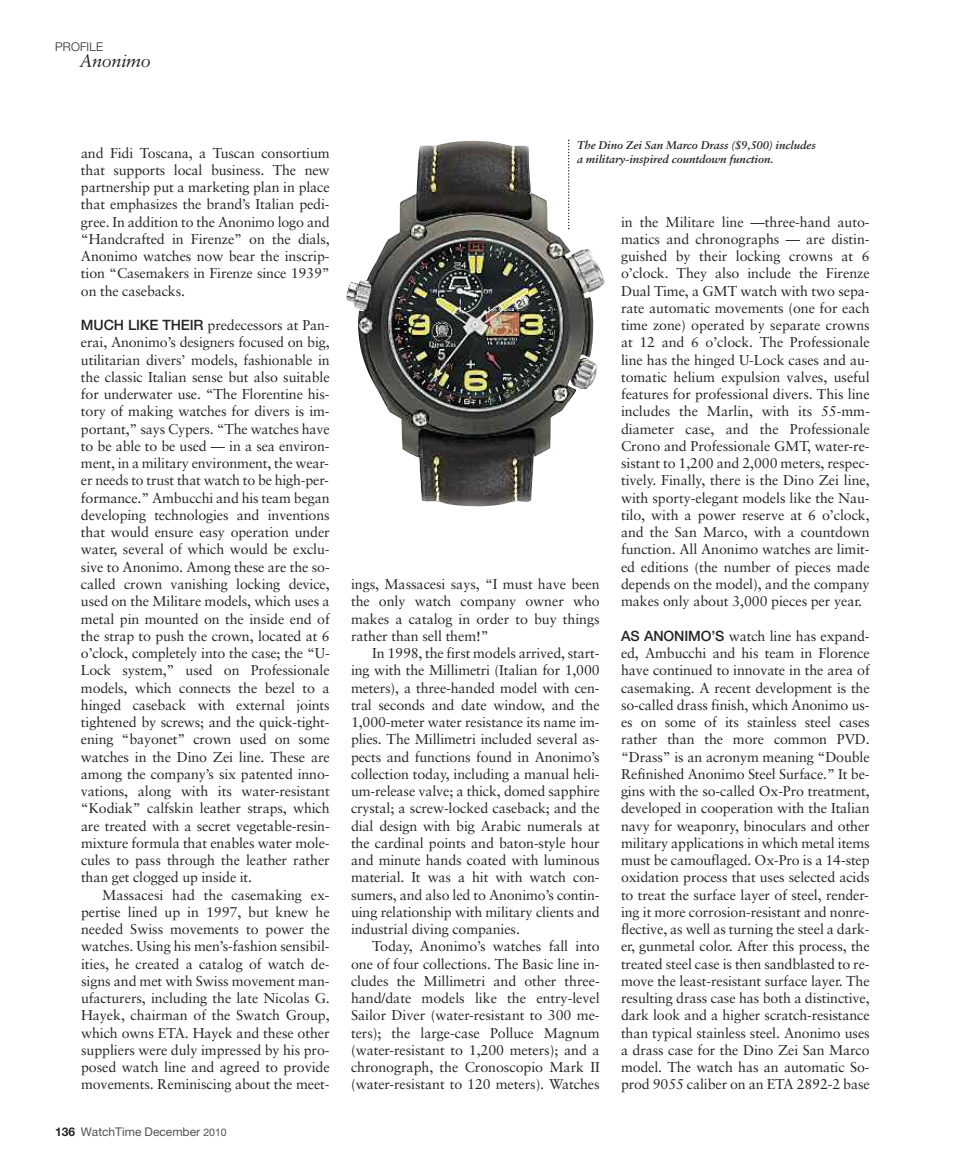
<style>
.page{position:relative;width:972px;height:1175px;background:#fff}
.page>*{position:absolute;margin:0;border:0;box-sizing:border-box;transform-origin:0 0}
.t1{font:italic 18px "Sabon";letter-spacing:-.015em;color:#272627}
.t2{font:14.25px/17.2px "Sabon";letter-spacing:-.01em;color:#272627;text-align:justify}
.t3{font:12px "Helvetica Neue LT Pro";color:#525152}
.t4{font:300 12px "Helvetica Neue LT Pro";letter-spacing:.01em;color:#272627}
.t5{font:italic 700 11.25px/14.2px "Sabon";letter-spacing:-.005em;color:#272627}
.s1{font-family:"Helvetica Neue LT Pro";font-weight:500}
.s2{font-weight:700;color:#272627}
.s3{font-size:10.5px}
</style>
<div class="page">
<img style="left:346px;top:140px;width:259px;height:366px">
<svg style="left:568px;top:140px;width:1px;height:89px"></svg>
<p class="t4" style="left:55px;top:43px;width:49px">PROFILE</p>
<p class="t1" style="left:79px;top:54px;width:73px">Anonimo</p>
<p class="t2" style="left:81px;top:146px;width:250px">and Fidi Toscana, a Tuscan consortium that supports local business. The new partnership put a marketing plan in place that emphasizes the brand’s Italian pedi&shy;gree. In addition to the Anonimo logo and “Handcrafted in Firenze” on the dials, Anonimo watches now bear the inscrip&shy;tion “Casemakers in Firenze since 1939” on the casebacks.</p>
<p class="t2" style="left:81px;top:318px;width:250px"><span class="s1">MUCH LIKE THEIR</span> predecessors at Pan&shy;erai, Anonimo’s designers focused on big, utilitarian divers’ models, fashionable in the classic Italian sense but also suitable for underwater use. “The Florentine his&shy;tory of making watches for divers is im&shy;portant,” says Cypers. “The watches have to be able to be used — in a sea environ&shy;ment, in a military environment, the wear&shy;er needs to trust that watch to be high-per&shy;formance.” Ambucchi and his team began developing technologies and inventions that would ensure easy operation under water, several of which would be exclu&shy;sive to Anonimo. Among these are the so&shy;called crown vanishing locking device, used on the Militare models, which uses a metal pin mounted on the inside end of the strap to push the crown, located at 6 o’clock, completely into the case; the “U-Lock system,” used on Professionale models, which connects the bezel to a hinged caseback with external joints tightened by screws; and the quick-tight&shy;ening “bayonet” crown used on some watches in the Dino Zei line. These are among the company’s six patented inno&shy;vations, along with its water-resistant “Kodiak” calfskin leather straps, which are treated with a secret vegetable-resin&shy;mixture formula that enables water mole&shy;cules to pass through the leather rather than get clogged up inside it.</p>
<p class="t2" style="left:81px;top:887px;width:250px;text-indent:21px">Massacesi had the casemaking ex&shy;pertise lined up in 1997, but knew he needed Swiss movements to power the watches. Using his men’s-fashion sensibil&shy;ities, he created a catalog of watch de&shy;signs and met with Swiss movement man&shy;ufacturers, including the late Nicolas G.<br>Hayek, chairman of the Swatch Group, which owns ETA. Hayek and these other suppliers were duly impressed by his pro&shy;posed watch line and agreed to provide movements. Reminiscing about the meet-</p>
<p class="t3" style="left:55px;top:1127px;width:173px"><span class="s2">136</span> WatchTime December <span class="s3">2010</span></p>
<p class="t5" style="left:577px;top:139px;width:240px">The Dino Zei San Marco Drass ($9,500) includes a military-inspired countdown function.</p>
<p class="t2" style="left:351px;top:577px;width:250px">ings, Massacesi says, “I must have been the only watch company owner who makes a catalog in order to buy things rather than sell them!”</p>
<p class="t2" style="left:351px;top:646px;width:250px;text-indent:21px">In 1998, the first models arrived, start&shy;ing with the Millimetri (Italian for 1,000 meters), a three-handed model with cen&shy;tral seconds and date window, and the 1,000-meter water resistance its name im&shy;plies. The Millimetri included several as&shy;pects and functions found in Anonimo’s collection today, including a manual heli&shy;um-release valve; a thick, domed sapphire crystal; a screw-locked caseback; and the dial design with big Arabic numerals at the cardinal points and baton-style hour and minute hands coated with luminous material. It was a hit with watch con&shy;sumers, and also led to Anonimo’s contin&shy;uing relationship with military clients and industrial diving companies.</p>
<p class="t2" style="left:351px;top:939px;width:250px;text-indent:21px">Today, Anonimo’s watches fall into one of four collections. The Basic line in&shy;cludes the Millimetri and other three&shy;hand/date models like the entry-level Sailor Diver (water-resistant to 300 me&shy;ters); the large-case Polluce Magnum (water-resistant to 1,200 meters); and a chronograph, the Cronoscopio Mark II (water-resistant to 120 meters). Watches</p>
<p class="t2" style="left:621px;top:215px;width:250px">in the Militare line —three-hand auto&shy;matics and chronographs — are distin&shy;guished by their locking crowns at 6 o’clock. They also include the Firenze Dual Time, a GMT watch with two sepa&shy;rate automatic movements (one for each time zone) operated by separate crowns at 12 and 6 o’clock. The Professionale line has the hinged U-Lock cases and au&shy;tomatic helium expulsion valves, useful features for professional divers. This line includes the Marlin, with its 55-mm&shy;diameter case, and the Professionale Crono and Professionale GMT, water-re&shy;sistant to 1,200 and 2,000 meters, respec&shy;tively. Finally, there is the Dino Zei line, with sporty-elegant models like the Nau&shy;tilo, with a power reserve at 6 o’clock, and the San Marco, with a countdown function. All Anonimo watches are limit&shy;ed editions (the number of pieces made depends on the model), and the company makes only about 3,000 pieces per year.</p>
<p class="t2" style="left:621px;top:629px;width:250px"><span class="s1">AS ANONIMO’S</span> watch line has expand&shy;ed, Ambucchi and his team in Florence have continued to innovate in the area of casemaking. A recent development is the so-called drass finish, which Anonimo us&shy;es on some of its stainless steel cases rather than the more common PVD. “Drass” is an acronym meaning “Double Refinished Anonimo Steel Surface.” It be&shy;gins with the so-called Ox-Pro treatment, developed in cooperation with the Italian navy for weaponry, binoculars and other military applications in which metal items must be camouflaged. Ox-Pro is a 14-step oxidation process that uses selected acids to treat the surface layer of steel, render&shy;ing it more corrosion-resistant and nonre&shy;flective, as well as turning the steel a dark&shy;er, gunmetal color. After this process, the treated steel case is then sandblasted to re&shy;move the least-resistant surface layer. The resulting drass case has both a distinctive, dark look and a higher scratch-resistance than typical stainless steel. Anonimo uses a drass case for the Dino Zei San Marco model. The watch has an automatic So&shy;prod 9055 caliber on an ETA 2892-2 base</p>
</div>
